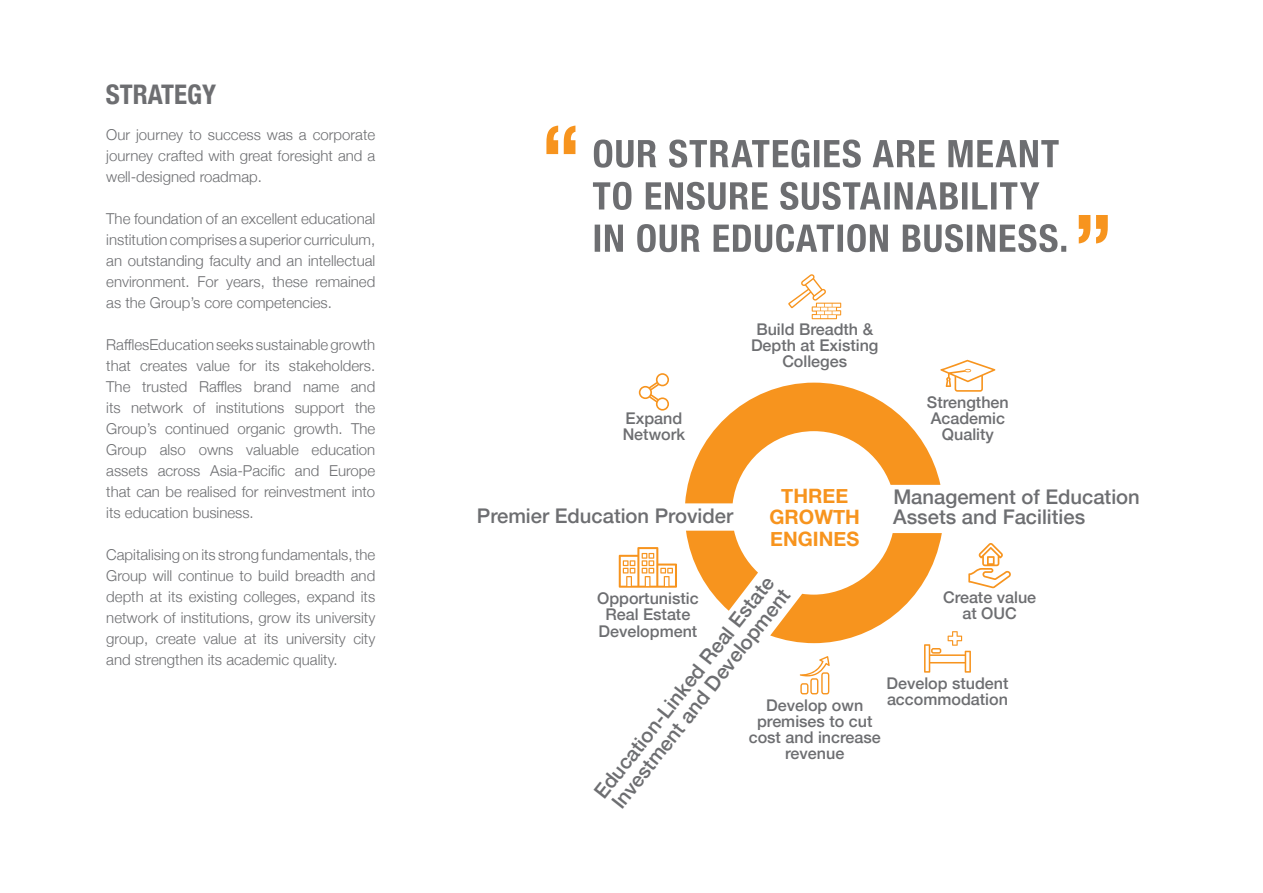
<style>
.page{position:relative;width:1263px;height:893px;background:#fff}
.page>*{position:absolute;margin:0;border:0;box-sizing:border-box;transform-origin:0 0}
.t1{font:700 condensed 27px "Helvetica Neue";color:#6d6e71}
.t2{font:500 20.25px/20.2px "Helvetica Neue";color:#6d6e71}
.t3{font:700 19.8px/21px "Helvetica Neue";color:#f7941e;text-align:center}
.t4{font:500 16.05px/16px "Helvetica Neue";color:#6d6e71;text-align:center}
.t5{font:300 15px/21px "Helvetica Neue";color:#6d6e71;text-align:justify}
</style>
<div class="page">
<svg style="left:686px;top:531px;width:72px;height:80px"></svg>
<svg style="left:619px;top:547px;width:58px;height:41px"></svg>
<svg style="left:639px;top:373px;width:30px;height:38px"></svg>
<svg style="left:788px;top:274px;width:53px;height:45px"></svg>
<svg style="left:770px;top:533px;width:241px;height:161px"></svg>
<svg style="left:685px;top:360px;width:310px;height:143px"></svg>
<svg style="left:546px;top:126px;width:29px;height:28px"></svg>
<svg style="left:595px;top:224px;width:471px;height:28px"></svg>
<svg style="left:593px;top:182px;width:446px;height:28px"></svg>
<svg style="left:594px;top:140px;width:465px;height:28px"></svg>
<svg style="left:1079px;top:215px;width:29px;height:28px"></svg>
<h1 class="t1" style="left:106px;top:72px;width:112px">STRATEGY</h1>
<p class="t5" style="left:106px;top:123px;width:270px">Our journey to success was a corporate journey crafted with great foresight and a well-designed roadmap.</p>
<p class="t5" style="left:106px;top:207px;width:270px">The foundation of an excellent educational institution comprises a superior curriculum, an outstanding faculty and an intellectual environment. For years, these remained as the Group’s core competencies.</p>
<p class="t5" style="left:106px;top:333px;width:270px">RafflesEducation seeks sustainable growth that creates value for its stakeholders.<br>The trusted Raffles brand name and its network of institutions support the Group’s continued organic growth. The Group also owns valuable education assets across Asia-Pacific and Europe that can be realised for reinvestment into its education business.</p>
<p class="t5" style="left:106px;top:543px;width:270px">Capitalising on its strong fundamentals, the Group will continue to build breadth and depth at its existing colleges, expand its network of institutions, grow its university group, create value at its university city and strengthen its academic quality.</p>
<p class="t4" style="left:623px;top:409px;width:64px;text-align:left">Expand<br>Network</p>
<h2 class="t2" style="left:477px;top:504px;width:258px">Premier Education Provider</h2>
<p class="t4" style="left:751px;top:320px;width:129px">Build Breadth &amp;<br>Depth at Existing<br>Colleges</p>
<p class="t4" style="left:927px;top:393px;width:83px">Strengthen<br>Academic<br>Quality</p>
<h3 class="t3" style="left:769px;top:486px;width:92px">THREE<br>GROWTH<br>ENGINES</h3>
<h2 class="t2" style="left:893px;top:485px;width:248px">Management of Education<br>Assets and Facilities</h2>
<h2 class="t2" style="left:590px;top:789px;width:278px;rotate:-52deg">Education-Linked Real Estate<br>Investment and Development</h2>
<p class="t4" style="left:943px;top:588px;width:95px">Create value at OUC</p>
<p class="t4" style="left:597px;top:589px;width:103px">Opportunistic<br>Real Estate<br>Development</p>
<p class="t4" style="left:886px;top:674px;width:124px;text-align:left">Develop student accommodation</p>
<p class="t4" style="left:749px;top:696px;width:134px">Develop own premises to cut cost and increase revenue</p>
</div>
